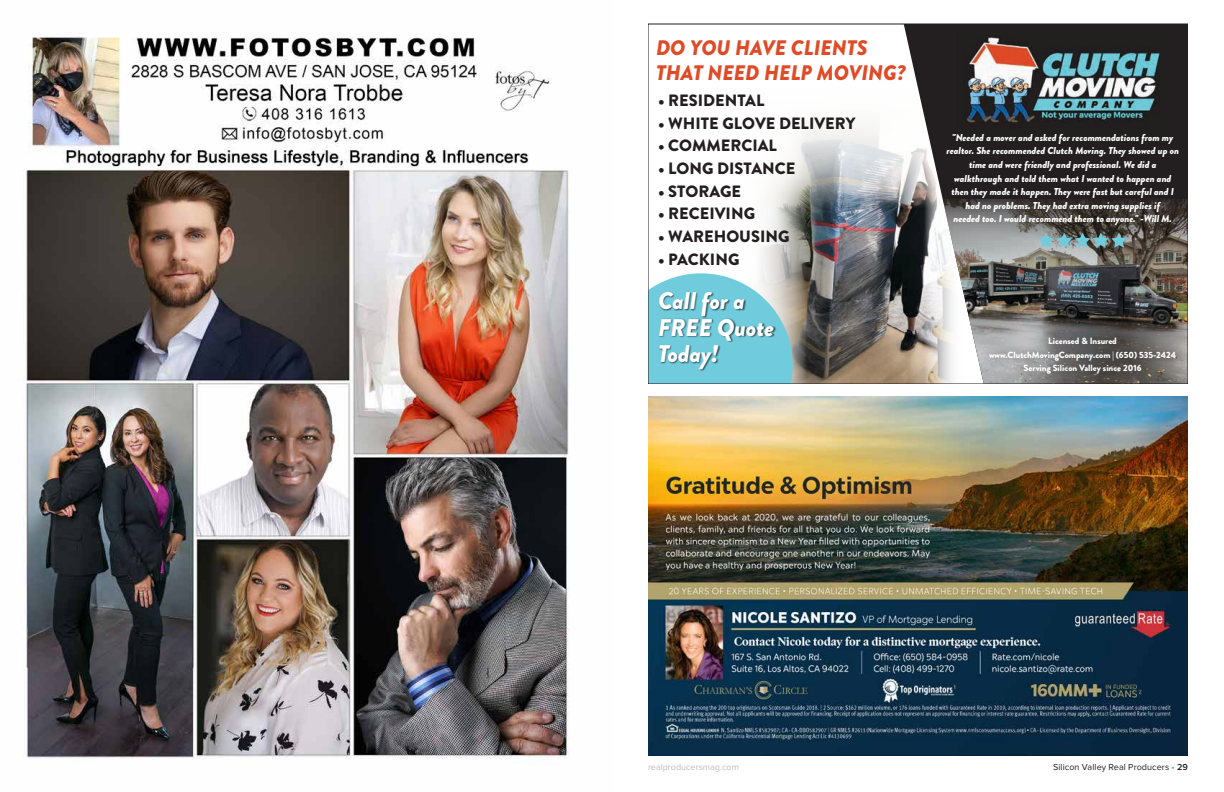
<style>
.page{position:relative;width:1224px;height:792px;background:#fff}
.page>*{position:absolute;margin:0;border:0;box-sizing:border-box;transform-origin:0 0}
.t1{font:italic 900 24.1px/26.4px "Brandon Grotesque";color:#fff}
.t2{font:italic 900 21px/25.2px "Brandon Grotesque";color:#df4b26}
.t3{font:900 16.4px "Brandon Grotesque";color:#231e1f}
.t4{font:italic 900 10px/13.6px "Brandon Grotesque";color:#fff;text-align:center}
.t5{font:900 9px/13.2px "Brandon Grotesque";color:#fff;text-align:center}
.t6{font:9px "Proxima Nova";letter-spacing:.01em;color:#231f20}
.t7{font:9px "Proxima Nova";color:#bcbec0}
.s1{color:#19a8e0}
.s2{font-weight:600}
</style>
<div class="page">
<img style="left:648px;top:396px;width:540px;height:360px">
<img style="left:807px;top:208px;width:97px;height:174px">
<svg style="left:761px;top:208px;width:46px;height:174px;background:#aca9a1"></svg>
<svg style="left:650px;top:273px;width:143px;height:109px"></svg>
<svg style="left:769px;top:126px;width:135px;height:82px"></svg>
<svg style="left:904px;top:26px;width:282px;height:356px;background:#4c4848"></svg>
<img style="left:942px;top:200px;width:244px;height:182px">
<img style="left:956px;top:32px;width:209px;height:107px">
<img style="left:656px;top:287px;width:121px;height:95px">
<img style="left:974px;top:322px;width:212px;height:60px">
<svg style="left:1038px;top:233px;width:89px;height:15px"></svg>
<img style="left:23px;top:37px;width:547px;height:722px">
<h2 class="t2" style="left:656px;top:35px;width:251px">DO YOU HAVE CLIENTS<br>THAT NEED HELP MOVING?</h2>
<h3 class="t3" style="left:658px;top:89px;width:108px">• RESIDENTAL</h3>
<h3 class="t3" style="left:658px;top:111px;width:199px">• WHITE GLOVE DELIVERY</h3>
<h3 class="t3" style="left:658px;top:134px;width:120px">• COMMERCIAL</h3>
<h3 class="t3" style="left:658px;top:157px;width:139px">• LONG DISTANCE</h3>
<h3 class="t3" style="left:658px;top:179px;width:85px">• STORAGE</h3>
<h3 class="t3" style="left:658px;top:202px;width:99px">• RECEIVING</h3>
<h3 class="t3" style="left:658px;top:225px;width:133px">• WAREHOUSING</h3>
<h3 class="t3" style="left:658px;top:247px;width:83px">• PACKING</h3>
<h1 class="t1" style="left:658px;top:288px;width:118px">Call for a<br>FREE Quote<br>Today!</h1>
<p class="t4" style="left:947px;top:131px;width:234px">"Needed a mover and asked for recommendations from my realtor. She recommended Clutch Moving. They showed up on time and were friendly and professional. We did a walkthrough and told them what I wanted to happen and then they made it happen. They were fast but careful and I had no problems. They had extra moving supplies if<br>needed too. I would recommend them to anyone." -Will M.</p>
<p class="t5" style="left:989px;top:335px;width:189px">Licensed &amp; Insured www.ClutchMovingCompany.com | (650) 535-2424<br>Serving Silicon Valley since 2016</p>
<p class="t7" style="left:648px;top:762px;width:92px">realproducersmag.com</p>
<p class="t6" style="left:1053px;top:762px;width:136px">Silicon Valley Real Producers <span class="s1">•</span> <span class="s2">29</span></p>
</div>
